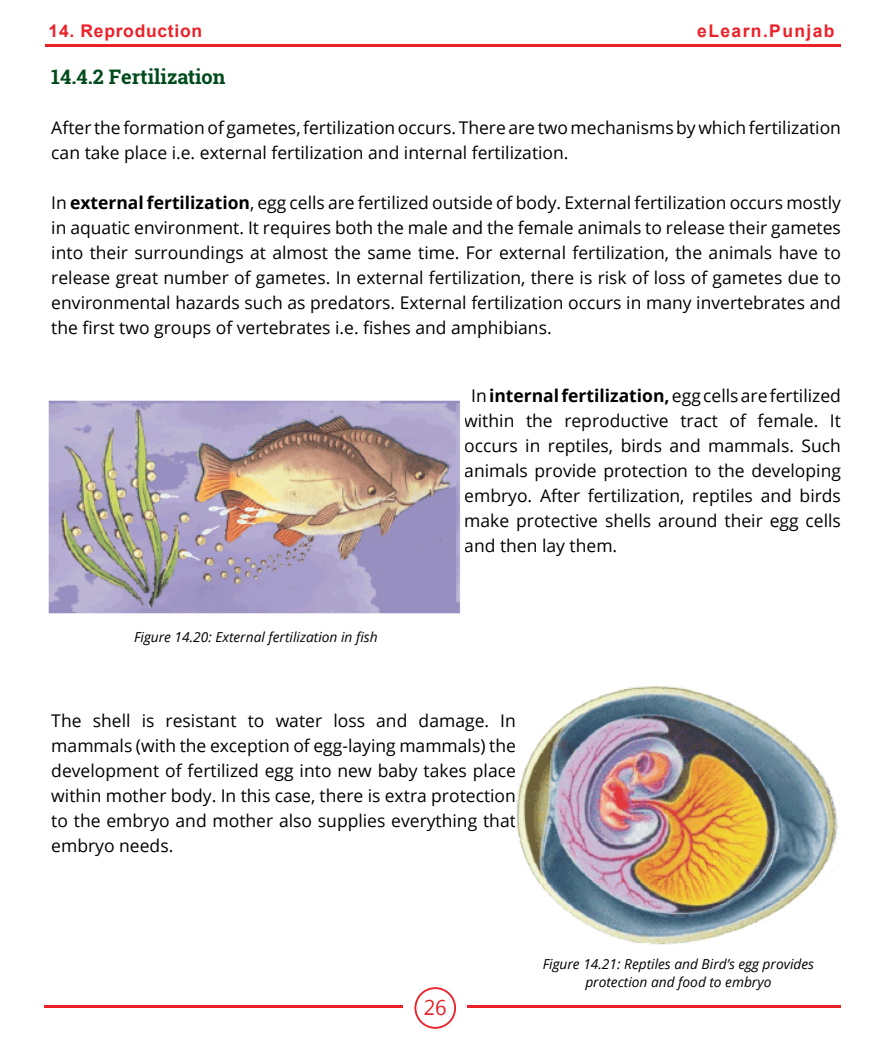
<style>
.page{position:relative;width:886px;height:1053px;background:#fff}
.page>*{position:absolute;margin:0;border:0;box-sizing:border-box;transform-origin:0 0}
.t1{font:21.25px "Segoe UI";color:#eb212a}
.t2{font:700 20px "Roboto Slab";color:#004b1c}
.t3{font:17.5px/25px "Open Sans";color:#000;text-align:justify}
.t4{font:700 17.5px "Arial";letter-spacing:.04em;color:#eb212a}
.t5{font:700 17.5px "Arial";letter-spacing:.08em;color:#eb212a}
.t6{font:italic 13.75px/17.5px "Open Sans";color:#000;text-align:center}
.s1{font-weight:700}
</style>
<div class="page">
<hr style="left:44px;top:1005px;width:359px;height:3px;background:#eb212a">
<hr style="left:467px;top:1005px;width:374px;height:2px;background:#eb212a">
<svg style="left:414px;top:987px;width:42px;height:41px"></svg>
<div style="left:416px;top:988px;width:38px;height:38px;background:#fff;border-radius:50%"></div>
<hr style="left:45px;top:45px;width:796px;height:2px;background:#eb212a">
<img style="left:48px;top:400px;width:412px;height:214px">
<img style="left:516px;top:686px;width:322px;height:259px">
<p class="t4" style="left:49px;top:19px;width:155px">14. Reproduction</p>
<p class="t5" style="left:697px;top:19px;width:139px">eLearn.Punjab</p>
<p class="t2" style="left:51px;top:63px;width:176px">14.4.2 Fertilization</p>
<p class="t3" style="left:51px;top:114px;width:791px">After the formation of gametes, fertilization occurs. There are two mechanisms by which fertilization can take place i.e. external fertilization and internal fertilization.</p>
<p class="t3" style="left:51px;top:189px;width:791px">In <span class="s1">external fertilization</span>, egg cells are fertilized outside of body. External fertilization occurs mostly in aquatic environment. It requires both the male and the female animals to release their gametes into their surroundings at almost the same time. For external fertilization, the animals have to release great number of gametes. In external fertilization, there is risk of loss of gametes due to environmental hazards such as predators. External fertilization occurs in many invertebrates and the first two groups of vertebrates i.e. fishes and amphibians.</p>
<p class="t6" style="left:134px;top:627px;width:245px">Figure 14.20: External fertilization in fish</p>
<p class="t3" style="left:464px;top:382px;width:378px;text-indent:7px">In <span class="s1">internal fertilization,</span> egg cells are fertilized within the reproductive tract of female. It occurs in reptiles, birds and mammals. Such animals provide protection to the developing embryo. After fertilization, reptiles and birds make protective shells around their egg cells and then lay them.</p>
<p class="t3" style="left:51px;top:707px;width:466px">The shell is resistant to water loss and damage. In mammals (with the exception of egg-laying mammals) the development of fertilized egg into new baby takes place within mother body. In this case, there is extra protection to the embryo and mother also supplies everything that embryo needs.</p>
<p class="t1" style="left:424px;top:993px;width:24px">26</p>
<p class="t6" style="left:543px;top:955px;width:273px">Figure 14.21: Reptiles and Bird’s egg provides protection and food to embryo</p>
</div>
